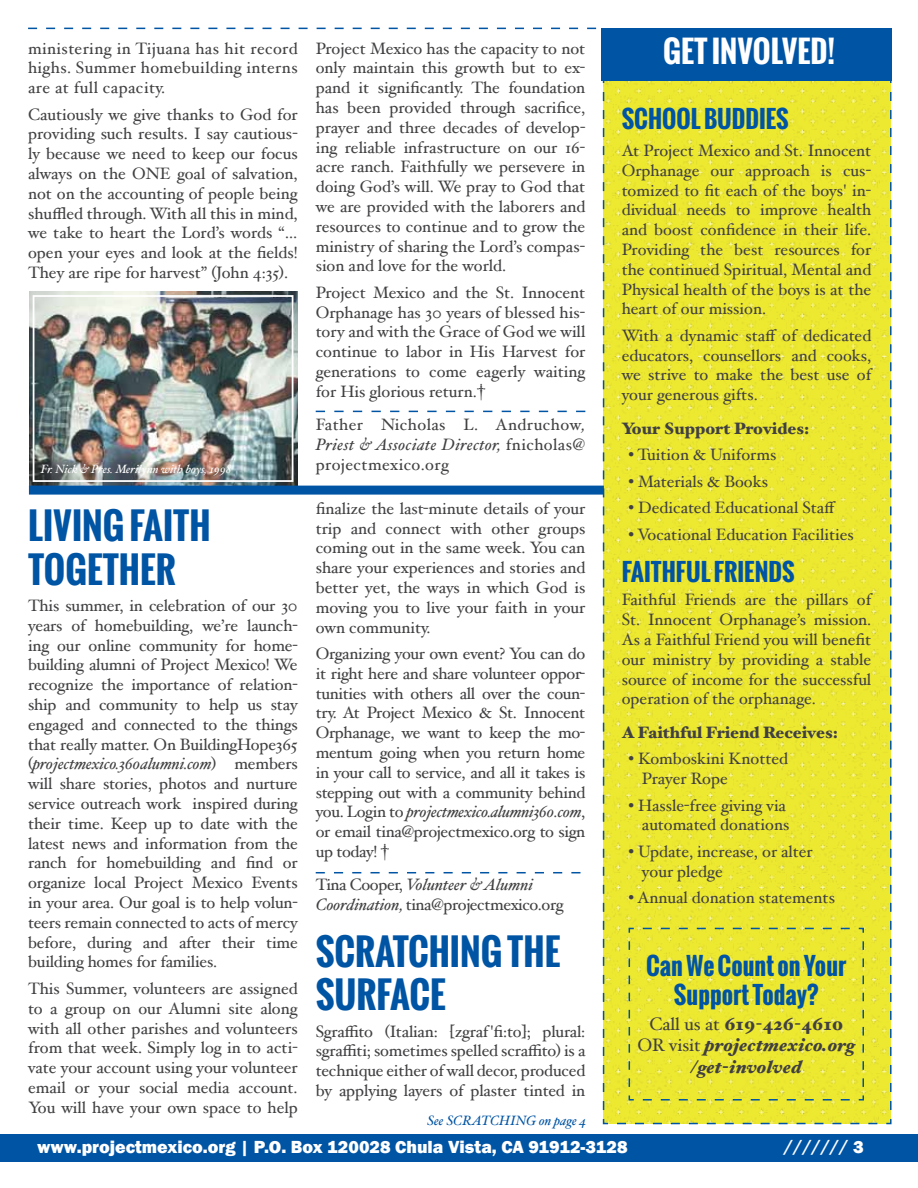
<style>
.page{position:relative;width:918px;height:1188px;background:#fff}
.page>*{position:absolute;margin:0;border:0;box-sizing:border-box;transform-origin:0 0}
.t1{font:700 36px/43.2px "Oswald";color:#0054a4}
.t2{font:700 30px "Oswald";letter-spacing:-.005em;color:#fff}
.t3{font:700 24px/28.8px "Oswald";color:#0054a4;text-align:center}
.t4{font:800 18px "Franklin Gothic";color:#fff}
.t5{font:italic 900 18px/21.6px "Hoefler Text";color:#414042;text-align:center}
.t6{font:16.5px/19.8px "Hoefler Text";color:#414042;text-align:justify}
.t7{font:16.5px/19.8px "Hoefler Text";letter-spacing:-.025em;color:#414042}
.t8{font:900 16.5px "Hoefler Text";color:#414042}
.t9{font:italic 13.5px "Hoefler Text";color:#0054a4}
.t10{font:italic 12px "Hoefler Text";color:#fff}
.s1{font-style:italic}
.s2{font-weight:400;font-style:normal}
.s3{font-style:normal}
</style>
<div class="page">
<div style="left:0;top:1135px;width:918px;height:27px;background:#0054a4"></div>
<svg style="left:602px;top:80px;width:290px;height:1045px;background:#eae535"></svg>
<img style="left:28px;top:291px;width:275px;height:201px">
<div style="left:33px;top:295px;width:260px;height:187px;border:2px solid #fff"></div>
<div style="left:602px;top:28px;width:290px;height:52px;background:#0054a4"></div>
<svg style="left:28px;top:28px;width:568px;height:1px"></svg>
<svg style="left:316px;top:872px;width:264px;height:1px"></svg>
<svg style="left:316px;top:411px;width:269px;height:1px"></svg>
<div style="left:29px;top:486px;width:575px;height:9px;background:#0054a4"></div>
<svg style="left:628px;top:927px;width:237px;height:174px;background:#e8e434"></svg>
<p class="t6" style="left:28px;top:38px;width:271px">ministering in Tijuana has hit record highs. Summer homebuilding interns are at full capacity.</p>
<p class="t6" style="left:28px;top:104px;width:271px">Cautiously we give thanks to God for providing such results. I say cautious&shy;ly because we need to keep our focus always on the ONE goal of salvation, not on the accounting of people being shuffled through. With all this in mind, we take to heart the Lord’s words “… open your eyes and look at the fields!<br>They are ripe for harvest” (John 4:35).</p>
<p class="t10" style="left:41px;top:462px;width:192px">Fr. Nick &amp; Pres. Merilynn with boys, 1998</p>
<h1 class="t1" style="left:28px;top:504px;width:180px">LIVING FAITH<br>TOGETHER</h1>
<p class="t6" style="left:28px;top:595px;width:271px">This summer, in celebration of our 30 years of homebuilding, we’re launch&shy;ing our online community for home&shy;building alumni of Project Mexico! We recognize the importance of relation&shy;ship and community to help us stay engaged and connected to the things that really matter. On BuildingHope365 (<span class="s1">projectmexico.360alumni.com</span>) members will share stories, photos and nurture service outreach work inspired during their time. Keep up to date with the latest news and information from the ranch for homebuilding and find or organize local Project Mexico Events in your area. Our goal is to help volun&shy;teers remain connected to acts of mercy before, during and after their time building homes for families.</p>
<p class="t6" style="left:28px;top:978px;width:271px">This Summer, volunteers are assigned to a group on our Alumni site along with all other parishes and volunteers from that week. Simply log in to acti&shy;vate your account using your volunteer email or your social media account.<br>You will have your own space to help</p>
<p class="t6" style="left:316px;top:38px;width:271px">Project Mexico has the capacity to not only maintain this growth but to ex&shy;pand it significantly. The foundation has been provided through sacrifice, prayer and three decades of develop&shy;ing reliable infrastructure on our 16- acre ranch. Faithfully we persevere in doing God’s will. We pray to God that we are provided with the laborers and resources to continue and to grow the ministry of sharing the Lord’s compas&shy;sion and love for the world.</p>
<p class="t6" style="left:316px;top:282px;width:271px">Project Mexico and the St. Innocent Orphanage has 30 years of blessed his&shy;tory and with the Grace of God we will continue to labor in His Harvest for generations to come eagerly waiting for His glorious return.†</p>
<p class="t6" style="left:316px;top:415px;width:271px">Father Nicholas L. Andruchow<span class="s1">, Priest &amp; Associate Director,</span> fnicholas@ projectmexico.org</p>
<p class="t6" style="left:316px;top:498px;width:271px">finalize the last-minute details of your trip and connect with other groups coming out in the same week. You can share your experiences and stories and better yet, the ways in which God is moving you to live your faith in your own community.</p>
<p class="t6" style="left:316px;top:643px;width:271px">Organizing your own event? You can do it right here and share volunteer oppor&shy;tunities with others all over the coun&shy;try. At Project Mexico &amp; St. Innocent Orphanage, we want to keep the mo&shy;mentum going when you return home in your call to service, and all it takes is stepping out with a community behind you. Login to <span class="s1">projectmexico.alumni360.com</span>, or email tina@projectmexico.org to sign up today! †</p>
<p class="t7" style="left:316px;top:875px;width:249px">Tina Cooper, <span class="s1">Volunteer &amp; Alumni<br>Coordination,</span> tina@projectmexico.org</p>
<h1 class="t1" style="left:316px;top:930px;width:246px">Scratching the<br>Surface</h1>
<p class="t6" style="left:316px;top:1021px;width:271px">Sgraffito (Italian: [zgraf'fi:to]; plural: sgraffiti; sometimes spelled scraffito) is a technique either of wall decor, produced by applying layers of plaster tinted in</p>
<p class="t9" style="left:427px;top:1112px;width:161px">See SCRATCHING on page 4</p>
<h2 class="t2" style="left:663px;top:29px;width:174px">GET INVOLVED!</h2>
<h3 class="t3" style="left:622px;top:105px;width:148px">SCHOOL BUDDIES</h3>
<p class="t6" style="left:622px;top:140px;width:251px">At Project Mexico and St. Innocent Orphanage our approach is cus&shy;tomized to fit each of the boys' in&shy;dividual needs to improve health and boost confidence in their life.<br>Providing the best resources for the continued Spiritual, Mental and Physical health of the boys is at the heart of our mission.</p>
<p class="t6" style="left:622px;top:325px;width:251px">With a dynamic staff of dedicated educators, counsellors and cooks, we strive to make the best use of your generous gifts.</p>
<p class="t8" style="left:622px;top:418px;width:189px">Your Support Provides:</p>
<p class="t6" style="left:628px;top:445px;width:149px">• Tuition &amp; Uniforms</p>
<p class="t6" style="left:628px;top:471px;width:141px">• Materials &amp; Books</p>
<p class="t6" style="left:628px;top:498px;width:209px">• Dedicated Educational Staff</p>
<p class="t6" style="left:628px;top:524px;width:227px">• Vocational Education Facilities</p>
<h3 class="t3" style="left:622px;top:557px;width:114px">FAITHFUL FRIEN</h3>
<h3 class="t3" style="left:768px;top:557px;width:26px">DS</h3>
<p class="t6" style="left:622px;top:590px;width:251px">Faithful Friends are the pillars of St. Innocent Orphanage’s mission.<br>As a Faithful Friend you will benefit our ministry by providing a stable source of income for the successful operation of the orphanage.</p>
<p class="t8" style="left:622px;top:722px;width:218px">A Faithful Friend Receives:</p>
<p class="t6" style="left:642px;top:749px;width:148px;text-indent:-13px">• Komboskini Knotted<br>Prayer Rope</p>
<p class="t6" style="left:628px;top:795px;width:162px;text-align:right">• Hassle-free giving via automated donations</p>
<p class="t6" style="left:642px;top:841px;width:172px;text-indent:-13px">• Update, increase, or alter your pledge</p>
<p class="t6" style="left:628px;top:888px;width:208px">• Annual donation statements</p>
<h3 class="t3" style="left:646px;top:951px;width:202px">Can We Count on Your<br>Support Today?</h3>
<p class="t5" style="left:637px;top:1013px;width:219px"><span class="s2">Call us at</span> <span class="s3">619-426-4610<br></span><span class="s2">OR visit</span> projectmexico.org /get-involved</p>
<p class="t4" style="left:37px;top:1136px;width:592px">www.projectmexico.org | P.O. Box 120028 Chula Vista, CA 91912-3128</p>
<p class="t4" style="left:784px;top:1134px;width:81px">/////// 3</p>
</div>
